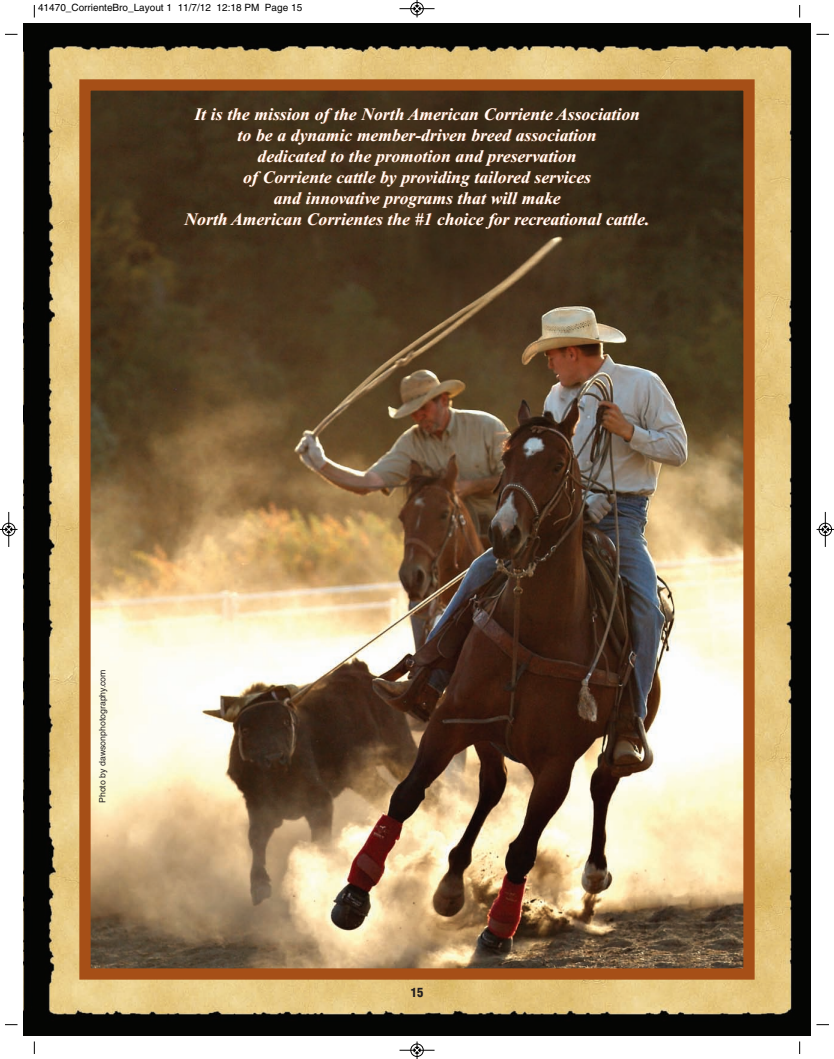
<style>
.page{position:relative;width:834px;height:1059px;background:#fff}
.page>*{position:absolute;margin:0;border:0;box-sizing:border-box;transform-origin:0 0}
.t1{font:italic 700 17.5px/21px "Times New Roman";color:#fff;text-align:center}
.t2{font:900 condensed 12.5px "Helvetica";color:#231f20}
.t3{font:10px "Helvetica";color:#000}
.t4{font:8.75px "Helvetica";color:#231f20}
</style>
<div class="page">
<img style="left:23px;top:23px;width:13px;height:1013px">
<img style="left:36px;top:23px;width:775px;height:1013px">
<img style="left:91px;top:91px;width:651px;height:876px">
<div style="left:79px;top:79px;width:675px;height:900px;border:11px solid #a64f17"></div>
<svg style="left:34px;top:5px;width:1px;height:13px"></svg>
<svg style="left:5px;top:34px;width:13px;height:1px"></svg>
<svg style="left:799px;top:5px;width:1px;height:13px"></svg>
<svg style="left:816px;top:34px;width:13px;height:1px"></svg>
<svg style="left:34px;top:1041px;width:1px;height:13px"></svg>
<svg style="left:5px;top:1024px;width:13px;height:1px"></svg>
<svg style="left:799px;top:1041px;width:1px;height:13px"></svg>
<svg style="left:816px;top:1024px;width:13px;height:1px"></svg>
<div style="left:410px;top:2px;width:14px;height:13px;border:1px solid #fff;border-radius:50%"></div>
<hr style="left:399px;top:8px;width:35px;height:1px;background:#000">
<div style="left:410px;top:2px;width:13px;height:13px;border:1px solid #000;border-radius:50%"></div>
<svg style="left:414px;top:0;width:6px;height:17px"></svg>
<div style="left:410px;top:1043px;width:14px;height:14px;border:1px solid #fff;border-radius:50%"></div>
<hr style="left:399px;top:1050px;width:35px;height:1px;background:#000">
<div style="left:410px;top:1044px;width:13px;height:12px;border:1px solid #000;border-radius:50%"></div>
<svg style="left:414px;top:1041px;width:6px;height:18px"></svg>
<hr style="left:9px;top:512px;width:1px;height:35px;background:#000">
<div style="left:2px;top:523px;width:13px;height:13px;border:1px solid #000;border-radius:50%"></div>
<svg style="left:0;top:526px;width:18px;height:6px"></svg>
<div style="left:818px;top:523px;width:14px;height:13px;border:1px solid #fff;border-radius:50%"></div>
<hr style="left:825px;top:512px;width:1px;height:35px;background:#000">
<div style="left:819px;top:523px;width:12px;height:13px;border:1px solid #000;border-radius:50%"></div>
<svg style="left:816px;top:526px;width:18px;height:6px"></svg>
<p class="t3" style="left:38px;top:4px;width:266px">41470_CorrienteBro_Layout 1 11/7/12 12:18 PM Page 15</p>
<p class="t1" style="left:185px;top:105px;width:466px">It is the mission of the North American Corriente Association<br>to be a dynamic member-driven breed association<br>dedicated to the promotion and preservation<br>of Corriente cattle by providing tailored services<br>and innovative programs that will make<br>North American Corrientes the #1 choice for recreational cattle.</p>
<p class="t4" style="left:99px;top:803px;width:135px;rotate:-90deg">Photo by dawsonphotography.com</p>
<p class="t2" style="left:411px;top:985px;width:14px">15</p>
</div>
